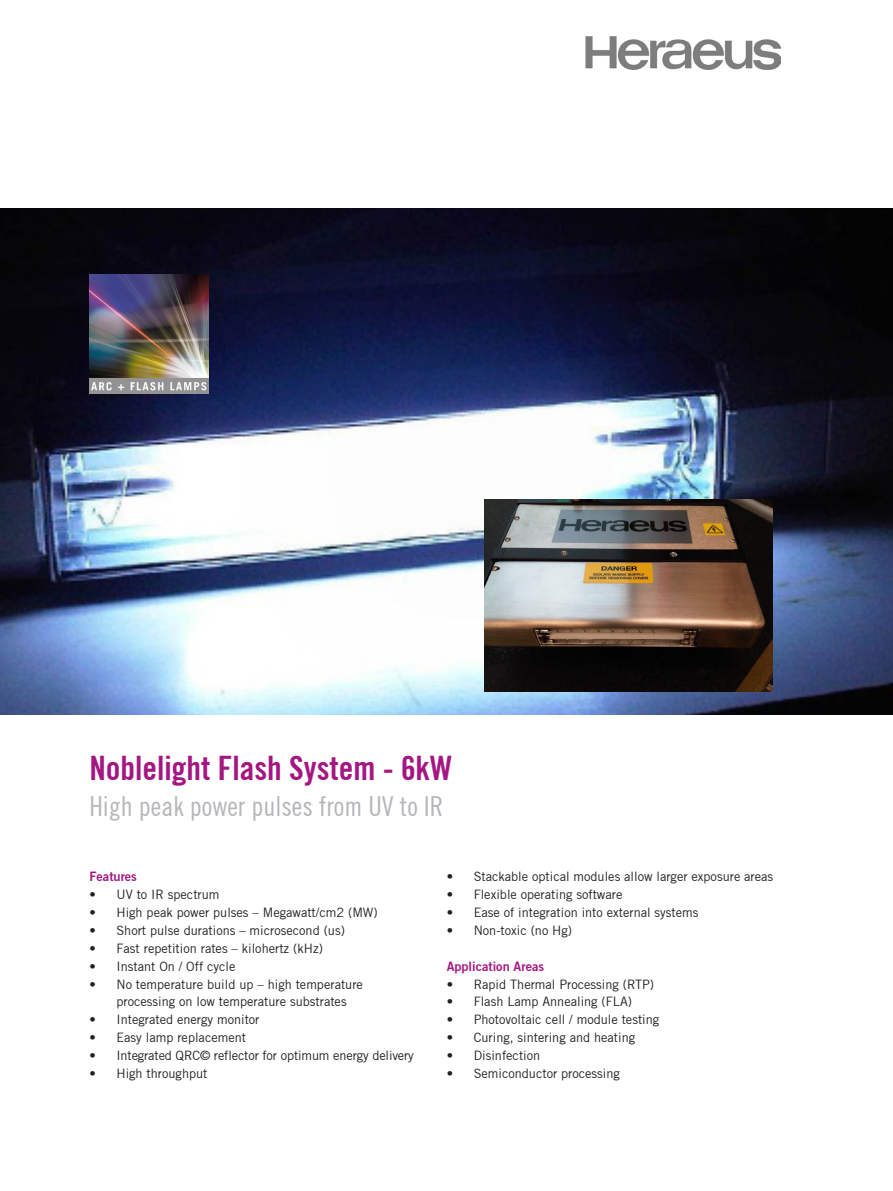
<style>
.page{position:relative;width:893px;height:1191px;background:#fff}
.page>*{position:absolute;margin:0;border:0;box-sizing:border-box;transform-origin:0 0}
.Headline_orange{font:33px "Trade Gothic Bold Cond Twenty";color:#a41681}
.Headline_orange-2{font:27px "Trade Gothic Cond Eighteen";color:#b5b6b9}
.t1{font:12.75px/17.9px "Trade Gothic";color:#231f20}
.HER_Newsletter_copy{font:12.75px "Trade Gothic Bold Two";color:#a41681}
</style>
<div class="page">
<img style="left:0;top:208px;width:893px;height:506px">
<img style="left:485px;top:499px;width:288px;height:192px">
<img style="left:586px;top:36px;width:194px;height:33px">
<img style="left:89px;top:274px;width:119px;height:119px">
<p class="Headline_orange" style="left:89px;top:748px;width:364px">Noblelight Flash System - 6kW</p>
<p class="Headline_orange-2" style="left:89px;top:790px;width:355px">High peak power pulses from UV to IR</p>
<p class="HER_Newsletter_copy" style="left:89px;top:869px;width:49px">Features</p>
<p class="t1" style="left:89px;top:885px;width:132px">• UV to IR spectrum</p>
<p class="t1" style="left:89px;top:903px;width:290px">• High peak power pulses – Megawatt/cm2 (MW)</p>
<p class="t1" style="left:89px;top:921px;width:257px">• Short pulse durations – microsecond (us)</p>
<p class="t1" style="left:89px;top:939px;width:235px">• Fast repetition rates – kilohertz (kHz)</p>
<p class="t1" style="left:89px;top:957px;width:147px">• Instant On / Off cycle</p>
<p class="t1" style="left:116px;top:975px;width:248px;text-indent:-27px">• No temperature build up – high temperature processing on low temperature substrates</p>
<p class="t1" style="left:89px;top:1010px;width:172px">• Integrated energy monitor</p>
<p class="t1" style="left:89px;top:1028px;width:158px">• Easy lamp replacement</p>
<p class="t1" style="left:89px;top:1046px;width:326px">• Integrated QRC© reflector for optimum energy delivery</p>
<p class="t1" style="left:89px;top:1064px;width:120px">• High throughput</p>
<p class="t1" style="left:447px;top:867px;width:328px">• Stackable optical modules allow larger exposure areas</p>
<p class="t1" style="left:447px;top:885px;width:177px">• Flexible operating software</p>
<p class="t1" style="left:447px;top:903px;width:253px">• Ease of integration into external systems</p>
<p class="t1" style="left:447px;top:921px;width:127px">• Non-toxic (no Hg)</p>
<p class="HER_Newsletter_copy" style="left:447px;top:958px;width:99px">Application Areas</p>
<p class="t1" style="left:447px;top:975px;width:209px">• Rapid Thermal Processing (RTP)</p>
<p class="t1" style="left:447px;top:992px;width:187px">• Flash Lamp Annealing (FLA)</p>
<p class="t1" style="left:447px;top:1010px;width:214px">• Photovoltaic cell / module testing</p>
<p class="t1" style="left:447px;top:1028px;width:190px">• Curing, sintering and heating</p>
<p class="t1" style="left:447px;top:1046px;width:95px">• Disinfection</p>
<p class="t1" style="left:447px;top:1064px;width:175px">• Semiconductor processing</p>
</div>
